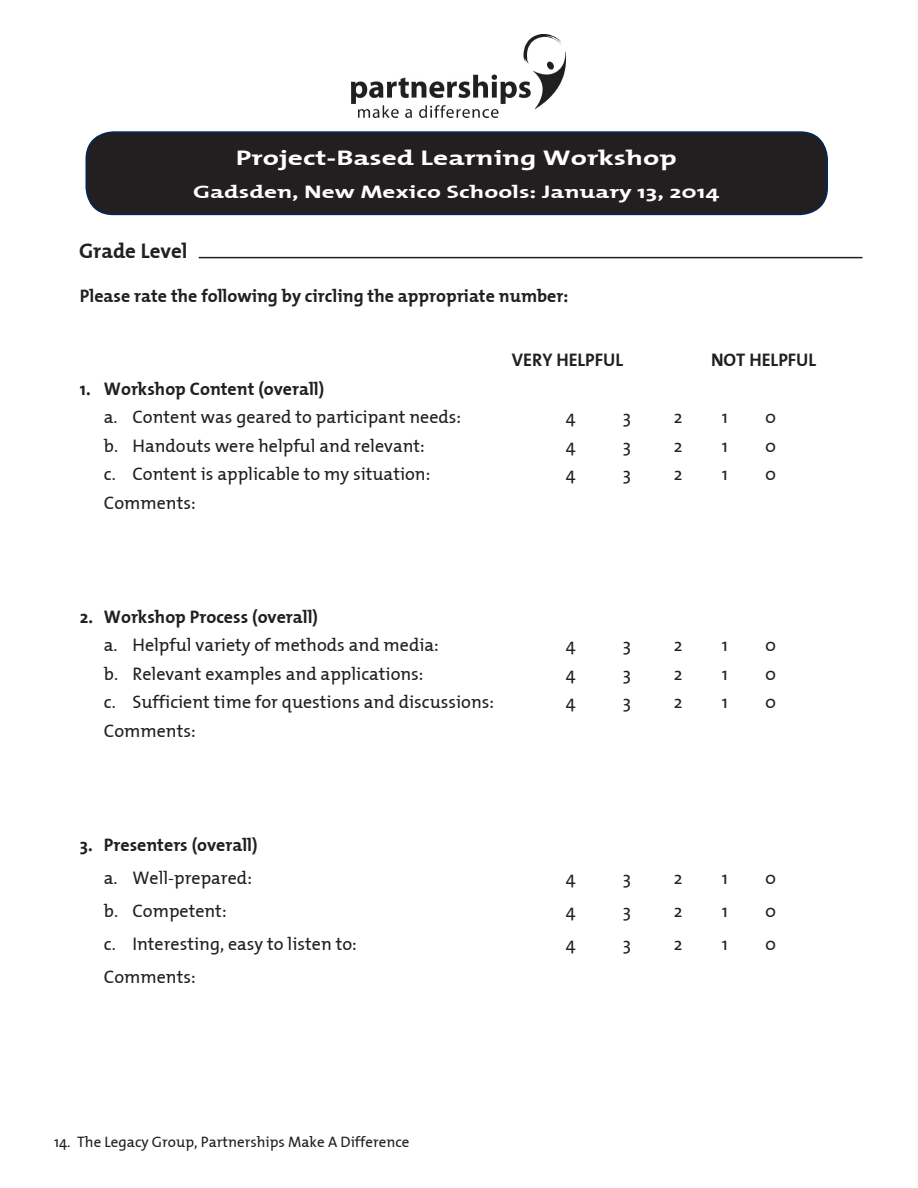
<style>
.page{position:relative;width:918px;height:1188px;background:#fff}
.page>*{position:absolute;margin:0;border:0;box-sizing:border-box;transform-origin:0 0}
.t1{font:21px "Bank Mix Bold Plain";color:#fff;scale:1.4 1}
.t2{font:21px "Bank Mix Bold Plain";color:#231f20}
.t3{font:18px "Bank Mix Plain";color:#231f20}
.t4{font:18px "Bank Mix Bold Plain";color:#231f20}
.t5{font:18px "Bank Mix Bold Plain";color:#fff;scale:1.4 1}
.t6{font:15px "Bank Mix Plain";color:#231f20}
</style>
<div class="page">
<div style="left:86px;top:132px;width:741px;height:82px;background:#231f20;border-radius:27px"></div>
<div style="left:86px;top:131px;width:742px;height:84px;border:2px solid #00285f;border-radius:27px"></div>
<hr style="left:199px;top:257px;width:663px;height:1px;background:#231f20">
<img style="left:352px;top:35px;width:214px;height:82px">
<p class="t1" style="left:236px;top:146px;width:317px">Project-Based Learning Workshop</p>
<p class="t5" style="left:193px;top:182px;width:377px">Gadsden, New Mexico Schools: January 13, 2014</p>
<p class="t2" style="left:79px;top:239px;width:110px">Grade Level</p>
<p class="t4" style="left:80px;top:285px;width:490px">Please rate the following by circling the appropriate number:</p>
<p class="t4" style="left:512px;top:350px;width:113px">VERY HELPFUL</p>
<p class="t4" style="left:711px;top:350px;width:107px">NOT HELPFUL</p>
<p class="t4" style="left:80px;top:379px;width:246px">1. Workshop Content (overall)</p>
<p class="t3" style="left:104px;top:407px;width:359px">a. Content was geared to participant needs:</p>
<p class="t3" style="left:566px;top:407px;width:11px">4</p>
<p class="t3" style="left:623px;top:407px;width:10px">3</p>
<p class="t3" style="left:674px;top:407px;width:10px">2</p>
<p class="t3" style="left:722px;top:407px;width:8px">1</p>
<p class="t3" style="left:765px;top:407px;width:13px">0</p>
<p class="t3" style="left:104px;top:436px;width:322px">b. Handouts were helpful and relevant:</p>
<p class="t3" style="left:566px;top:436px;width:11px">4</p>
<p class="t3" style="left:623px;top:436px;width:10px">3</p>
<p class="t3" style="left:674px;top:436px;width:10px">2</p>
<p class="t3" style="left:722px;top:436px;width:8px">1</p>
<p class="t3" style="left:765px;top:436px;width:13px">0</p>
<p class="t3" style="left:104px;top:464px;width:328px">c. Content is applicable to my situation:</p>
<p class="t3" style="left:566px;top:464px;width:11px">4</p>
<p class="t3" style="left:623px;top:464px;width:10px">3</p>
<p class="t3" style="left:674px;top:464px;width:10px">2</p>
<p class="t3" style="left:722px;top:464px;width:8px">1</p>
<p class="t3" style="left:765px;top:464px;width:13px">0</p>
<p class="t3" style="left:104px;top:493px;width:93px">Comments:</p>
<p class="t4" style="left:80px;top:607px;width:240px">2. Workshop Process (overall)</p>
<p class="t3" style="left:104px;top:635px;width:336px">a. Helpful variety of methods and media:</p>
<p class="t3" style="left:566px;top:635px;width:11px">4</p>
<p class="t3" style="left:623px;top:635px;width:10px">3</p>
<p class="t3" style="left:674px;top:635px;width:10px">2</p>
<p class="t3" style="left:722px;top:635px;width:8px">1</p>
<p class="t3" style="left:765px;top:635px;width:13px">0</p>
<p class="t3" style="left:104px;top:664px;width:321px">b. Relevant examples and applications:</p>
<p class="t3" style="left:566px;top:664px;width:11px">4</p>
<p class="t3" style="left:623px;top:664px;width:10px">3</p>
<p class="t3" style="left:674px;top:664px;width:10px">2</p>
<p class="t3" style="left:722px;top:664px;width:8px">1</p>
<p class="t3" style="left:765px;top:664px;width:13px">0</p>
<p class="t3" style="left:104px;top:692px;width:392px">c. Sufficient time for questions and discussions:</p>
<p class="t3" style="left:566px;top:692px;width:11px">4</p>
<p class="t3" style="left:623px;top:692px;width:10px">3</p>
<p class="t3" style="left:674px;top:692px;width:10px">2</p>
<p class="t3" style="left:722px;top:692px;width:8px">1</p>
<p class="t3" style="left:765px;top:692px;width:13px">0</p>
<p class="t3" style="left:104px;top:721px;width:93px">Comments:</p>
<p class="t4" style="left:80px;top:835px;width:179px">3. Presenters (overall)</p>
<p class="t3" style="left:104px;top:868px;width:150px">a. Well-prepared:</p>
<p class="t3" style="left:566px;top:868px;width:11px">4</p>
<p class="t3" style="left:623px;top:868px;width:10px">3</p>
<p class="t3" style="left:674px;top:868px;width:10px">2</p>
<p class="t3" style="left:722px;top:868px;width:8px">1</p>
<p class="t3" style="left:765px;top:868px;width:13px">0</p>
<p class="t3" style="left:104px;top:901px;width:124px">b. Competent:</p>
<p class="t3" style="left:566px;top:901px;width:11px">4</p>
<p class="t3" style="left:623px;top:901px;width:10px">3</p>
<p class="t3" style="left:674px;top:901px;width:10px">2</p>
<p class="t3" style="left:722px;top:901px;width:8px">1</p>
<p class="t3" style="left:765px;top:901px;width:13px">0</p>
<p class="t3" style="left:104px;top:934px;width:254px">c. Interesting, easy to listen to:</p>
<p class="t3" style="left:566px;top:934px;width:11px">4</p>
<p class="t3" style="left:623px;top:934px;width:10px">3</p>
<p class="t3" style="left:674px;top:934px;width:10px">2</p>
<p class="t3" style="left:722px;top:934px;width:8px">1</p>
<p class="t3" style="left:765px;top:934px;width:13px">0</p>
<p class="t3" style="left:104px;top:967px;width:93px">Comments:</p>
<p class="t6" style="left:54px;top:1134px;width:357px">14. The Legacy Group, Partnerships Make A Difference</p>
</div>
